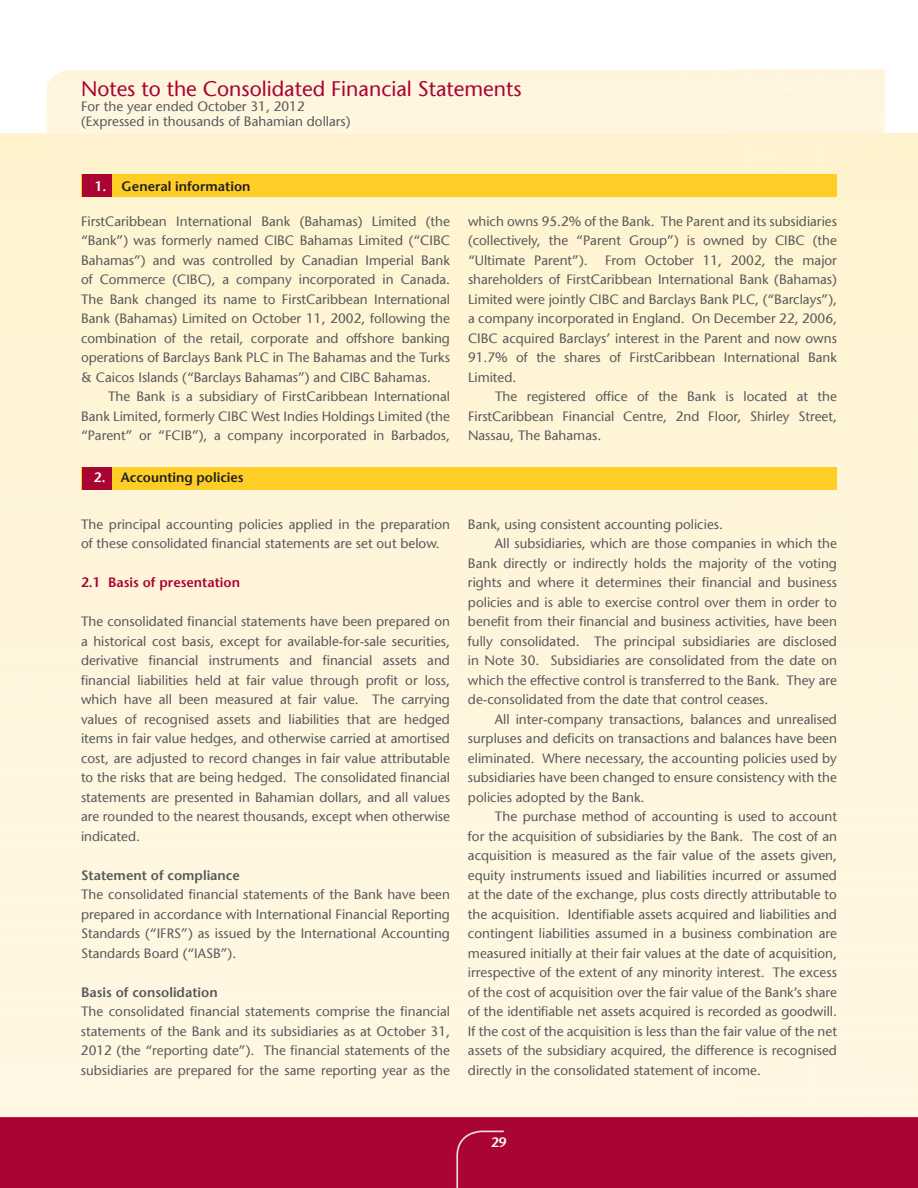
<style>
.page{position:relative;width:918px;height:1188px;background:#fff}
.page>*{position:absolute;margin:0;border:0;box-sizing:border-box;transform-origin:0 0}
.t1{font:21px "Stone Sans LT";color:#a90432}
.t2{font:13.5px/19.5px "Stone Sans LT";color:#58595b;text-align:justify}
.t3{font:600 13.5px "Stone Sans LT";color:#58595b}
.t4{font:600 13.5px "Stone Sans LT";color:#231f20}
.t5{font:600 13.5px "Stone Sans LT";color:#a90432}
.t6{font:600 13.5px "Stone Sans LT";color:#fff}
.s1{color:#fff}
</style>
<div class="page">
<img style="left:0;top:69px;width:918px;height:1048px">
<div style="left:0;top:1117px;width:918px;height:71px;background:#a90433"></div>
<div style="left:82px;top:174px;width:755px;height:23px;background:#ffce26"></div>
<div style="left:82px;top:174px;width:29px;height:23px;background:#a90432"></div>
<div style="left:82px;top:467px;width:755px;height:22px;background:#ffce26"></div>
<div style="left:82px;top:467px;width:29px;height:22px;background:#a90432"></div>
<h1 class="t1" style="left:81px;top:77px;width:442px">Notes to the Consolidated Financial Statements</h1>
<p class="t2" style="left:81px;top:99px;width:271px;line-height:15px">For the year ended October 31, 2012 (Expressed in thousands of Bahamian dollars)</p>
<p class="t4" style="left:95px;top:178px;width:157px"><span class="s1">1.</span> General information</p>
<p class="t2" style="left:81px;top:211px;width:371px">FirstCaribbean International Bank (Bahamas) Limited (the “Bank”) was formerly named CIBC Bahamas Limited (“CIBC Bahamas”) and was controlled by Canadian Imperial Bank of Commerce (CIBC), a company incorporated in Canada.<br>The Bank changed its name to FirstCaribbean International Bank (Bahamas) Limited on October 11, 2002, following the combination of the retail, corporate and offshore banking operations of Barclays Bank PLC in The Bahamas and the Turks &amp; Caicos Islands (“Barclays Bahamas”) and CIBC Bahamas.</p>
<p class="t2" style="left:81px;top:387px;width:371px;text-indent:27px">The Bank is a subsidiary of FirstCaribbean International Bank Limited, formerly CIBC West Indies Holdings Limited (the “Parent” or “FCIB”), a company incorporated in Barbados,</p>
<p class="t4" style="left:94px;top:469px;width:151px"><span class="s1">2.</span> Accounting policies</p>
<p class="t2" style="left:81px;top:514px;width:370px">The principal accounting policies applied in the preparation of these consolidated financial statements are set out below.</p>
<p class="t5" style="left:81px;top:574px;width:161px">2.1 Basis of presentation</p>
<p class="t2" style="left:81px;top:612px;width:371px">The consolidated financial statements have been prepared on a historical cost basis, except for available-for-sale securities, derivative financial instruments and financial assets and financial liabilities held at fair value through profit or loss, which have all been measured at fair value. The carrying values of recognised assets and liabilities that are hedged items in fair value hedges, and otherwise carried at amortised cost, are adjusted to record changes in fair value attributable to the risks that are being hedged. The consolidated financial statements are presented in Bahamian dollars, and all values are rounded to the nearest thousands, except when otherwise indicated.</p>
<p class="t3" style="left:81px;top:867px;width:160px">Statement of compliance</p>
<p class="t2" style="left:81px;top:885px;width:371px">The consolidated financial statements of the Bank have been prepared in accordance with International Financial Reporting Standards (“IFRS”) as issued by the International Accounting Standards Board (“IASB”).</p>
<p class="t3" style="left:81px;top:984px;width:138px">Basis of consolidation</p>
<p class="t2" style="left:81px;top:1002px;width:371px">The consolidated financial statements comprise the financial statements of the Bank and its subsidiaries as at October 31, 2012 (the “reporting date”). The financial statements of the subsidiaries are prepared for the same reporting year as the</p>
<p class="t2" style="left:468px;top:211px;width:371px">which owns 95.2% of the Bank. The Parent and its subsidiaries (collectively, the “Parent Group”) is owned by CIBC (the “Ultimate Parent”).</p>
<p class="t2" style="left:468px;top:250px;width:371px;text-indent:137px">From October 11, 2002, the major shareholders of FirstCaribbean International Bank (Bahamas)<br>Limited were jointly CIBC and Barclays Bank PLC, (“Barclays”), a company incorporated in England. On December 22, 2006, CIBC acquired Barclays’ interest in the Parent and now owns 91.7% of the shares of FirstCaribbean International Bank Limited.</p>
<p class="t2" style="left:468px;top:387px;width:370px;text-indent:27px">The registered office of the Bank is located at the FirstCaribbean Financial Centre, 2nd Floor, Shirley Street, Nassau, The Bahamas.</p>
<p class="t2" style="left:468px;top:514px;width:256px">Bank, using consistent accounting policies.</p>
<p class="t2" style="left:495px;top:534px;width:344px">All subsidiaries, which are those companies in which the</p>
<p class="t2" style="left:468px;top:553px;width:371px">Bank directly or indirectly holds the majority of the voting</p>
<p class="t2" style="left:468px;top:573px;width:371px">rights and where it determines their financial and business</p>
<p class="t2" style="left:468px;top:592px;width:370px">policies and is able to exercise control over them in order to</p>
<p class="t2" style="left:468px;top:612px;width:371px">benefit from their financial and business activities, have been</p>
<p class="t2" style="left:468px;top:631px;width:370px">fully consolidated. The principal subsidiaries are disclosed</p>
<p class="t2" style="left:468px;top:651px;width:370px">in Note 30. Subsidiaries are consolidated from the date on</p>
<p class="t2" style="left:468px;top:670px;width:371px">which the effective control is transferred to the Bank. They are</p>
<p class="t2" style="left:468px;top:690px;width:302px">de-consolidated from the date that control ceases.</p>
<p class="t2" style="left:495px;top:709px;width:344px">All inter-company transactions, balances and unrealised</p>
<p class="t2" style="left:468px;top:729px;width:371px">surpluses and deficits on transactions and balances have been</p>
<p class="t2" style="left:468px;top:748px;width:371px">eliminated. Where necessary, the accounting policies used by</p>
<p class="t2" style="left:468px;top:768px;width:371px">subsidiaries have been changed to ensure consistency with the</p>
<p class="t2" style="left:468px;top:787px;width:178px">policies adopted by the Bank.</p>
<p class="t2" style="left:495px;top:807px;width:344px">The purchase method of accounting is used to account</p>
<p class="t2" style="left:468px;top:826px;width:370px">for the acquisition of subsidiaries by the Bank. The cost of an</p>
<p class="t2" style="left:468px;top:846px;width:370px">acquisition is measured as the fair value of the assets given,</p>
<p class="t2" style="left:468px;top:865px;width:370px">equity instruments issued and liabilities incurred or assumed</p>
<p class="t2" style="left:468px;top:885px;width:370px">at the date of the exchange, plus costs directly attributable to</p>
<p class="t2" style="left:468px;top:904px;width:371px">the acquisition. Identifiable assets acquired and liabilities and</p>
<p class="t2" style="left:468px;top:924px;width:370px">contingent liabilities assumed in a business combination are</p>
<p class="t2" style="left:468px;top:943px;width:371px">measured initially at their fair values at the date of acquisition,</p>
<p class="t2" style="left:468px;top:963px;width:370px">irrespective of the extent of any minority interest. The excess</p>
<p class="t2" style="left:468px;top:982px;width:371px">of the cost of acquisition over the fair value of the Bank’s share</p>
<p class="t2" style="left:468px;top:1002px;width:371px">of the identifiable net assets acquired is recorded as goodwill.</p>
<p class="t2" style="left:468px;top:1021px;width:371px">If the cost of the acquisition is less than the fair value of the net</p>
<p class="t2" style="left:468px;top:1041px;width:371px">assets of the subsidiary acquired, the difference is recognised</p>
<p class="t2" style="left:468px;top:1060px;width:294px">directly in the consolidated statement of income.</p>
<p class="t6" style="left:491px;top:1136px;width:17px">2929</p>
</div>
